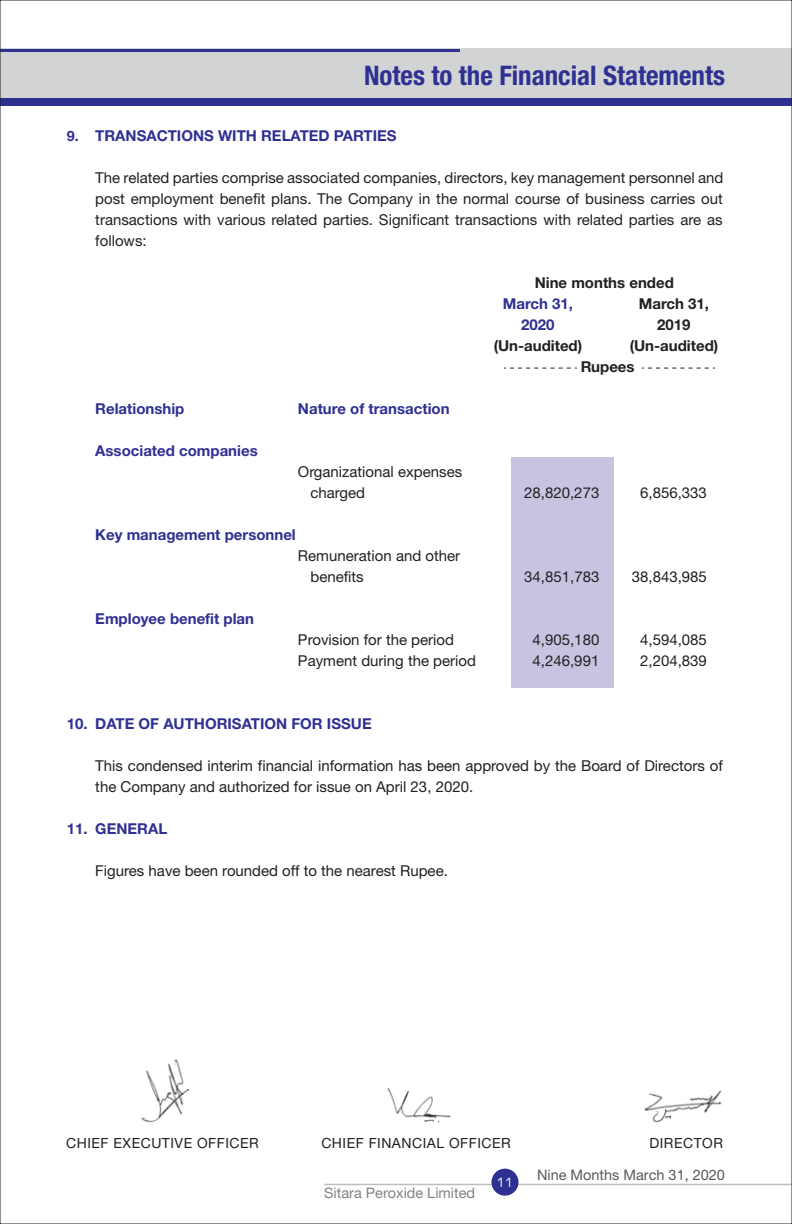
<style>
.page{position:relative;width:792px;height:1224px;background:#fff}
.page>*{position:absolute;margin:0;border:0;box-sizing:border-box;transform-origin:0 0}
.t1{font:700 condensed 27px "Helvetica Neue";color:#2e3092}
.t2{font:15px/21px "Helvetica Neue";color:#231f20}
.t3{font:700 15px "Helvetica Neue";color:#2e3092}
.t4{font:700 15px/21px "Helvetica Neue";color:#231f20}
.t5{font:14.4px "Helvetica Neue";color:#58595b}
.t6{font:14.4px "Helvetica Neue";color:#808285}
.t7{font:14px "Helvetica Neue";letter-spacing:.035em;color:#231f20}
.t8{font:13.6px "Eurostile";color:#fff}
.s1{font-size:14.4px}
</style>
<div class="page">
<div style="left:0;top:49px;width:792px;height:57px;background:#d1d3d4"></div>
<hr style="left:0;top:49px;width:460px;height:3px;background:#2e3092">
<div style="left:0;top:99px;width:792px;height:7px;background:#2e3092"></div>
<hr style="left:324px;top:1184px;width:468px;height:1px;background:#bcbec0">
<div style="left:491px;top:1169px;width:27px;height:27px;background:#2e3092;border-radius:50%"></div>
<img style="left:644px;top:1090px;width:78px;height:33px">
<img style="left:141px;top:1059px;width:47px;height:64px">
<img style="left:387px;top:1088px;width:64px;height:35px">
<div style="left:511px;top:457px;width:102px;height:230px;background:#c7c4e2"></div>
<svg style="left:642px;top:368px;width:73px;height:1px"></svg>
<svg style="left:504px;top:368px;width:73px;height:1px"></svg>
<h1 class="t1" style="left:364px;top:59px;width:362px">Notes to the Financial Statements</h1>
<p class="t3" style="left:67px;top:126px;width:331px"><span class="s1">9.</span> TRANSACTIONS WITH RELATED PARTIES</p>
<p class="t2" style="left:95px;top:167px;width:630px;text-align:justify">The related parties comprise associated companies, directors, key management personnel and post employment benefit plans. The Company in the normal course of business carries out transactions with various related parties. Significant transactions with related parties are as follows:</p>
<p class="t4" style="left:535px;top:272px;width:141px">Nine months ended</p>
<p class="t3" style="left:503px;top:294px;width:72px">March 31,</p>
<p class="t4" style="left:639px;top:293px;width:72px">March 31,</p>
<p class="t3" style="left:521px;top:315px;width:35px">2020</p>
<p class="t4" style="left:657px;top:314px;width:35px">2019</p>
<p class="t4" style="left:494px;top:335px;width:90px">(Un-audited)</p>
<p class="t4" style="left:581px;top:335px;width:139px;text-indent:49px">(Un-audited)<br>Rupees</p>
<p class="t3" style="left:95px;top:399px;width:91px">Relationship</p>
<p class="t3" style="left:298px;top:399px;width:153px">Nature of transaction</p>
<p class="t3" style="left:95px;top:441px;width:164px">Associated companies</p>
<p class="t2" style="left:310px;top:461px;width:153px;text-indent:-13px">Organizational expenses charged</p>
<p class="t2" style="left:524px;top:482px;width:77px">28,820,273</p>
<p class="t2" style="left:640px;top:482px;width:68px">6,856,333</p>
<p class="t3" style="left:95px;top:525px;width:202px">Key management personnel</p>
<p class="t3" style="left:95px;top:609px;width:160px">Employee benefit plan</p>
<p class="t2" style="left:310px;top:545px;width:151px;text-indent:-13px">Remuneration and other benefits</p>
<p class="t2" style="left:524px;top:566px;width:77px">34,851,783</p>
<p class="t2" style="left:632px;top:566px;width:77px">38,843,985</p>
<p class="t2" style="left:298px;top:629px;width:158px">Provision for the period</p>
<p class="t2" style="left:533px;top:629px;width:68px">4,905,180</p>
<p class="t2" style="left:640px;top:629px;width:68px">4,594,085</p>
<p class="t2" style="left:298px;top:650px;width:180px">Payment during the period</p>
<p class="t2" style="left:533px;top:650px;width:68px">4,246,991</p>
<p class="t2" style="left:640px;top:650px;width:68px">2,204,839</p>
<p class="t3" style="left:67px;top:714px;width:306px">10. DATE OF AUTHORISATION FOR ISSUE</p>
<p class="t2" style="left:95px;top:755px;width:629px">This condensed interim financial information has been approved by the Board of Directors of the Company and authorized for issue on April 23, 2020.</p>
<p class="t3" style="left:67px;top:819px;width:102px">11. GENERAL</p>
<p class="t2" style="left:95px;top:860px;width:354px">Figures have been rounded off to the nearest Rupee.</p>
<p class="t7" style="left:66px;top:1135px;width:194px">CHIEF EXECUTIVE OFFICER</p>
<p class="t7" style="left:321px;top:1135px;width:191px">CHIEF FINANCIAL OFFICER</p>
<p class="t7" style="left:649px;top:1135px;width:75px">DIRECTOR</p>
<p class="t6" style="left:324px;top:1185px;width:152px">Sitara Peroxide Limited</p>
<p class="t8" style="left:497px;top:1175px;width:18px">11</p>
<p class="t5" style="left:537px;top:1166px;width:189px">Nine Months March 31, 2020</p>
</div>
